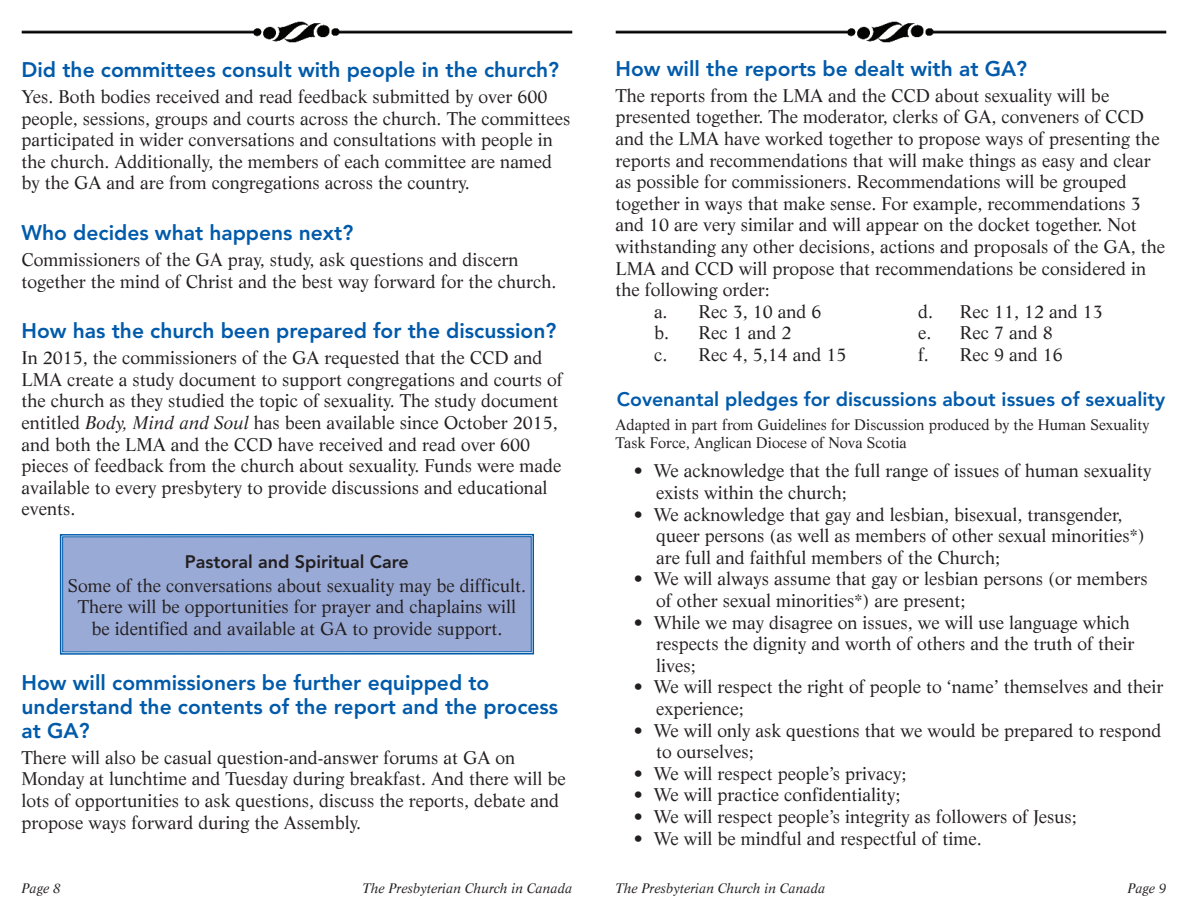
<style>
.page{position:relative;width:1188px;height:918px;background:#fff}
.page>*{position:absolute;margin:0;border:0;box-sizing:border-box;transform-origin:0 0}
.t1{font:800 21px/23.7px "Avenir";color:#015aaa}
.t2{font:800 19.5px "Avenir";color:#015aaa}
.t3{font:18px/21.6px "Life";color:#231f20}
.t4{font:800 18px "Avenir";color:#231f20}
.t5{font:15px/18px "Life";color:#231f20}
.t6{font:italic 13.5px "Life";color:#231f20}
.s1{font-style:italic}
</style>
<div class="page">
<img style="left:22px;top:22px;width:550px;height:21px">
<div style="left:63px;top:537px;width:468px;height:115px;background:#9aaad6"></div>
<div style="left:60px;top:534px;width:474px;height:121px;border:2px solid #015aaa"></div>
<div style="left:62px;top:536px;width:470px;height:116px;border:1px solid #015aaa"></div>
<img style="left:616px;top:22px;width:550px;height:21px">
<p class="t1" style="left:22px;top:58px;width:539px">Did the committees consult with people in the church?</p>
<p class="t3" style="left:22px;top:87px;width:550px">Yes. Both bodies received and read feedback submitted by over 600 people, sessions, groups and courts across the church. The committees participated in wider conversations and consultations with people in the church. Additionally, the members of each committee are named by the GA and are from congregations across the country.</p>
<p class="t1" style="left:22px;top:221px;width:333px">Who decides what happens next?</p>
<p class="t3" style="left:22px;top:250px;width:537px">Commissioners of the GA pray, study, ask questions and discern together the mind of Christ and the best way forward for the church.</p>
<p class="t1" style="left:22px;top:319px;width:536px">How has the church been prepared for the discussion?</p>
<p class="t3" style="left:22px;top:349px;width:543px">In 2015, the commissioners of the GA requested that the CCD and LMA create a study document to support congregations and courts of the church as they studied the topic of sexuality. The study document entitled <span class="s1">Body, Mind and Soul</span> has been available since October 2015, and both the LMA and the CCD have received and read over 600 pieces of feedback from the church about sexuality. Funds were made available to every presbytery to provide discussions and educational events.</p>
<p class="t4" style="left:185px;top:547px;width:226px">Pastoral and Spiritual Care</p>
<p class="t3" style="left:68px;top:576px;width:460px;text-align:center">Some of the conversations about sexuality may be difficult.<br>There will be opportunities for prayer and chaplains will be identified and available at GA to provide support.</p>
<p class="t1" style="left:22px;top:671px;width:538px">How will commissioners be further equipped to understand the contents of the report and the process at GA?</p>
<p class="t3" style="left:22px;top:748px;width:546px">There will also be casual question-and-answer forums at GA on Monday at lunchtime and Tuesday during breakfast. And there will be lots of opportunities to ask questions, discuss the reports, debate and propose ways forward during the Assembly.</p>
<p class="t6" style="left:22px;top:883px;width:41px">Page 8</p>
<p class="t6" style="left:363px;top:883px;width:211px">The Presbyterian Church in Canada</p>
<p class="t1" style="left:616px;top:57px;width:413px">How will the reports be dealt with at GA?</p>
<p class="t3" style="left:616px;top:86px;width:495px">The reports from the LMA and the CCD about sexuality will be</p>
<p class="t3" style="left:616px;top:108px;width:530px">presented together. The moderator, clerks of GA, conveners of CCD</p>
<p class="t3" style="left:616px;top:129px;width:546px">and the LMA have worked together to propose ways of presenting the</p>
<p class="t3" style="left:616px;top:151px;width:537px">reports and recommendations that will make things as easy and clear</p>
<p class="t3" style="left:616px;top:173px;width:513px">as possible for commissioners. Recommendations will be grouped</p>
<p class="t3" style="left:616px;top:194px;width:527px">together in ways that make sense. For example, recommendations 3</p>
<p class="t3" style="left:616px;top:216px;width:523px">and 10 are very similar and will appear on the docket together. Not</p>
<p class="t3" style="left:616px;top:237px;width:551px">withstanding any other decisions, actions and proposals of the GA, the</p>
<p class="t3" style="left:616px;top:259px;width:532px">LMA and CCD will propose that recommendations be considered in</p>
<p class="t3" style="left:616px;top:281px;width:156px">the following order:</p>
<p class="t3" style="left:654px;top:302px;width:169px">a. Rec 3, 10 and 6</p>
<p class="t3" style="left:918px;top:302px;width:186px">d. Rec 11, 12 and 13</p>
<p class="t3" style="left:654px;top:324px;width:139px">b. Rec 1 and 2</p>
<p class="t3" style="left:918px;top:324px;width:136px">e. Rec 7 and 8</p>
<p class="t3" style="left:654px;top:345px;width:194px">c. Rec 4, 5,14 and 15</p>
<p class="t3" style="left:918px;top:345px;width:146px">f. Rec 9 and 16</p>
<p class="t2" style="left:617px;top:384px;width:550px">Covenantal pledges for discussions about issues of sexuality</p>
<p class="t5" style="left:616px;top:417px;width:535px">Adapted in part from Guidelines for Discussion produced by the Human Sexuality<br>Task Force, Anglican Diocese of Nova Scotia</p>
<p class="t3" style="left:656px;top:462px;width:497px;text-indent:-22px">• We acknowledge that the full range of issues of human sexuality exists within the church;</p>
<p class="t3" style="left:656px;top:505px;width:490px;text-indent:-22px">• We acknowledge that gay and lesbian, bisexual, transgender, queer persons (as well as members of other sexual minorities*) are full and faithful members of the Church;</p>
<p class="t3" style="left:656px;top:570px;width:493px;text-indent:-22px">• We will always assume that gay or lesbian persons (or members of other sexual minorities*) are present;</p>
<p class="t3" style="left:656px;top:613px;width:480px;text-indent:-22px">• While we may disagree on issues, we will use language which respects the dignity and worth of others and the truth of their lives;</p>
<p class="t3" style="left:656px;top:678px;width:509px;text-indent:-22px">• We will respect the right of people to ‘name’ themselves and their experience;</p>
<p class="t3" style="left:656px;top:721px;width:507px;text-indent:-22px">• We will only ask questions that we would be prepared to respond to ourselves;</p>
<p class="t3" style="left:634px;top:764px;width:274px">• We will respect people’s privacy;</p>
<p class="t3" style="left:634px;top:786px;width:268px">• We will practice confidentiality;</p>
<p class="t3" style="left:634px;top:807px;width:444px">• We will respect people’s integrity as followers of Jesus;</p>
<p class="t3" style="left:634px;top:829px;width:349px">• We will be mindful and respectful of time.</p>
<p class="t6" style="left:616px;top:883px;width:211px">The Presbyterian Church in Canada</p>
<p class="t6" style="left:1127px;top:883px;width:41px">Page 9</p>
</div>
